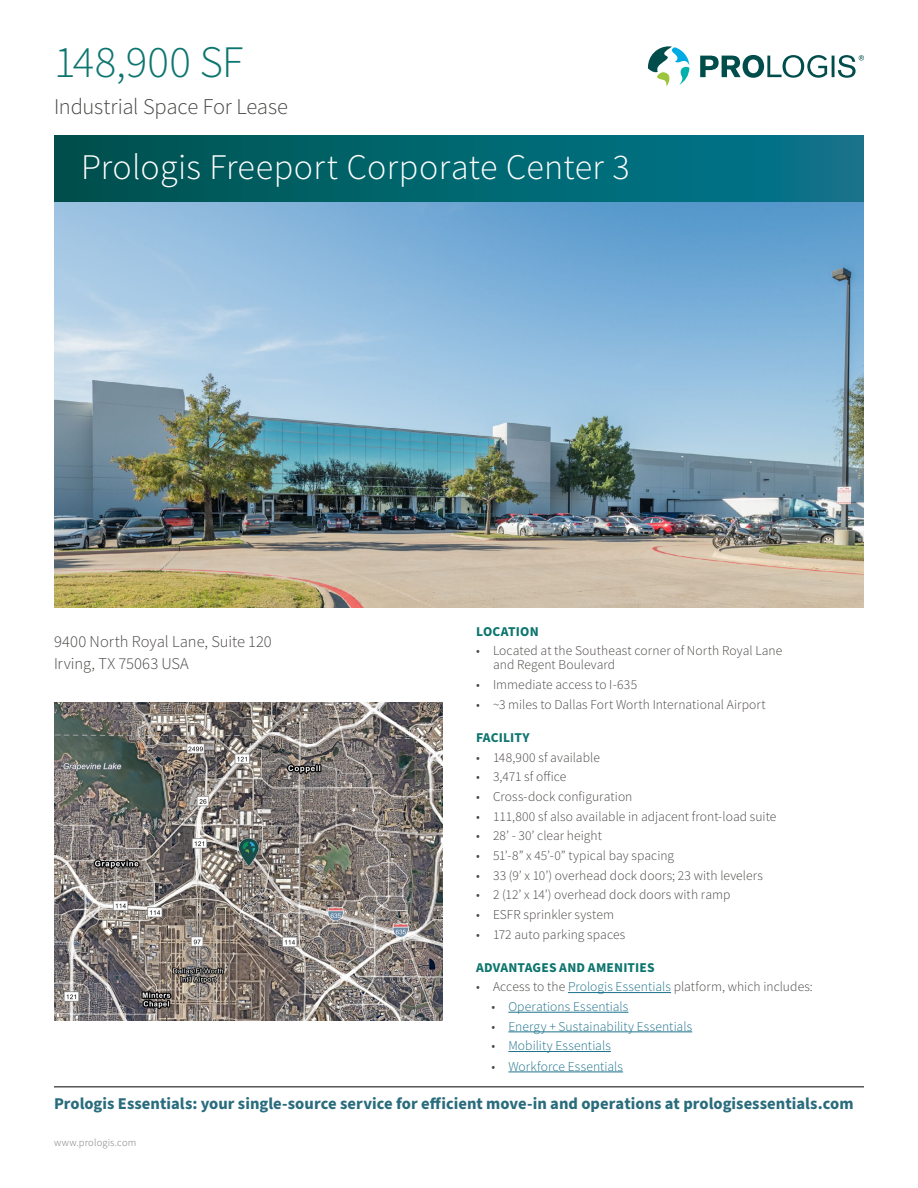
<style>
.page{position:relative;width:918px;height:1188px;background:#fff}
.page>*{position:absolute;margin:0;border:0;box-sizing:border-box;transform-origin:0 0}
.t1{font:300 45px "Source Sans Pro";letter-spacing:.005em;color:#0d756f}
.t2{font:300 36px "Source Sans Pro";letter-spacing:.01em;color:#fff}
.t3{font:300 22.5px "Source Sans Pro";letter-spacing:-.01em;color:#494644}
.t4{font:700 16.5px "Source Sans Pro";color:#2a6c7d}
.t5{font:300 16.5px/22.5px "Source Sans Pro";color:#494644}
.t6{font:300 13.5px/14.2px "Source Sans Pro";letter-spacing:.005em;color:#494644}
.t7{font:300 13.5px "Source Sans Pro";letter-spacing:.01em;color:#1d728c}
.t8{font:700 13.5px "Source Sans Pro";letter-spacing:.015em;color:#0d756f}
.t9{font:300 10.5px "Source Sans Pro";letter-spacing:.015em;color:#7b7879}
.s1{color:#1d728c}
.s2{color:#494644}
</style>
<div class="page">
<svg style="left:54px;top:135px;width:810px;height:67px;background:#01646e"></svg>
<svg style="left:648px;top:46px;width:41px;height:40px"></svg>
<svg style="left:700px;top:55px;width:164px;height:23px"></svg>
<hr style="left:568px;top:992px;width:103px;height:1px;background:#1d728c">
<hr style="left:508px;top:1012px;width:120px;height:1px;background:#1d728c">
<hr style="left:508px;top:1032px;width:184px;height:1px;background:#1d728c">
<hr style="left:508px;top:1051px;width:103px;height:1px;background:#1d728c">
<hr style="left:508px;top:1072px;width:115px;height:1px;background:#1d728c">
<img style="left:54px;top:702px;width:388px;height:319px">
<img style="left:54px;top:202px;width:810px;height:406px">
<hr style="left:54px;top:1086px;width:810px;height:1px;background:#000">
<h1 class="t1" style="left:54px;top:35px;width:191px">148,900 SF</h1>
<h3 class="t3" style="left:54px;top:93px;width:236px">Industrial Space For Lease</h3>
<h2 class="t2" style="left:81px;top:145px;width:550px">Prologis Freeport Corporate Center 3</h2>
<p class="t8" style="left:476px;top:622px;width:64px">LOCATION</p>
<p class="t6" style="left:493px;top:644px;width:291px;text-indent:-17px">• Located at the Southeast corner of North Royal Lane and Regent Boulevard</p>
<p class="t6" style="left:476px;top:678px;width:163px">• Immediate access to I-635</p>
<p class="t6" style="left:476px;top:697px;width:291px">• ~3 miles to Dallas Fort Worth International Airport</p>
<p class="t8" style="left:476px;top:728px;width:55px">FACILITY</p>
<p class="t6" style="left:476px;top:750px;width:125px">• 148,900 sf available</p>
<p class="t6" style="left:476px;top:770px;width:92px">• 3,471 sf office</p>
<p class="t6" style="left:476px;top:789px;width:158px">• Cross-dock configuration</p>
<p class="t6" style="left:476px;top:809px;width:302px">• 111,800 sf also available in adjacent front-load suite</p>
<p class="t6" style="left:476px;top:829px;width:127px">• 28’ - 30’ clear height</p>
<p class="t6" style="left:476px;top:848px;width:200px">• 51’-8” x 45’-0” typical bay spacing</p>
<p class="t6" style="left:476px;top:868px;width:288px">• 33 (9’ x 10’) overhead dock doors; 23 with levelers</p>
<p class="t6" style="left:476px;top:888px;width:256px">• 2 (12’ x 14’) overhead dock doors with ramp</p>
<p class="t6" style="left:476px;top:907px;width:140px">• ESFR sprinkler system</p>
<p class="t6" style="left:476px;top:927px;width:151px">• 172 auto parking spaces</p>
<p class="t8" style="left:476px;top:958px;width:180px">ADVANTAGES AND AMENITIES</p>
<p class="t6" style="left:476px;top:980px;width:338px">• Access to the <span class="s1">Prologis Essentials</span> platform, which includes:</p>
<p class="t7" style="left:491px;top:998px;width:139px"><span class="s2">•</span> Operations Essentials</p>
<p class="t7" style="left:491px;top:1018px;width:202px"><span class="s2">•</span> Energy + Sustainability Essentials</p>
<p class="t7" style="left:491px;top:1038px;width:121px"><span class="s2">•</span> Mobility Essentials</p>
<p class="t7" style="left:491px;top:1058px;width:133px"><span class="s2">•</span> Workforce Essentials</p>
<p class="t4" style="left:54px;top:1093px;width:801px">Prologis Essentials: your single-source service for efficient move-in and operations at prologisessentials.com</p>
<p class="t5" style="left:54px;top:630px;width:219px">9400 North Royal Lane, Suite 120<br>Irving, TX 75063 USA</p>
<p class="t9" style="left:54px;top:1136px;width:84px">www.prologis.com</p>
</div>
